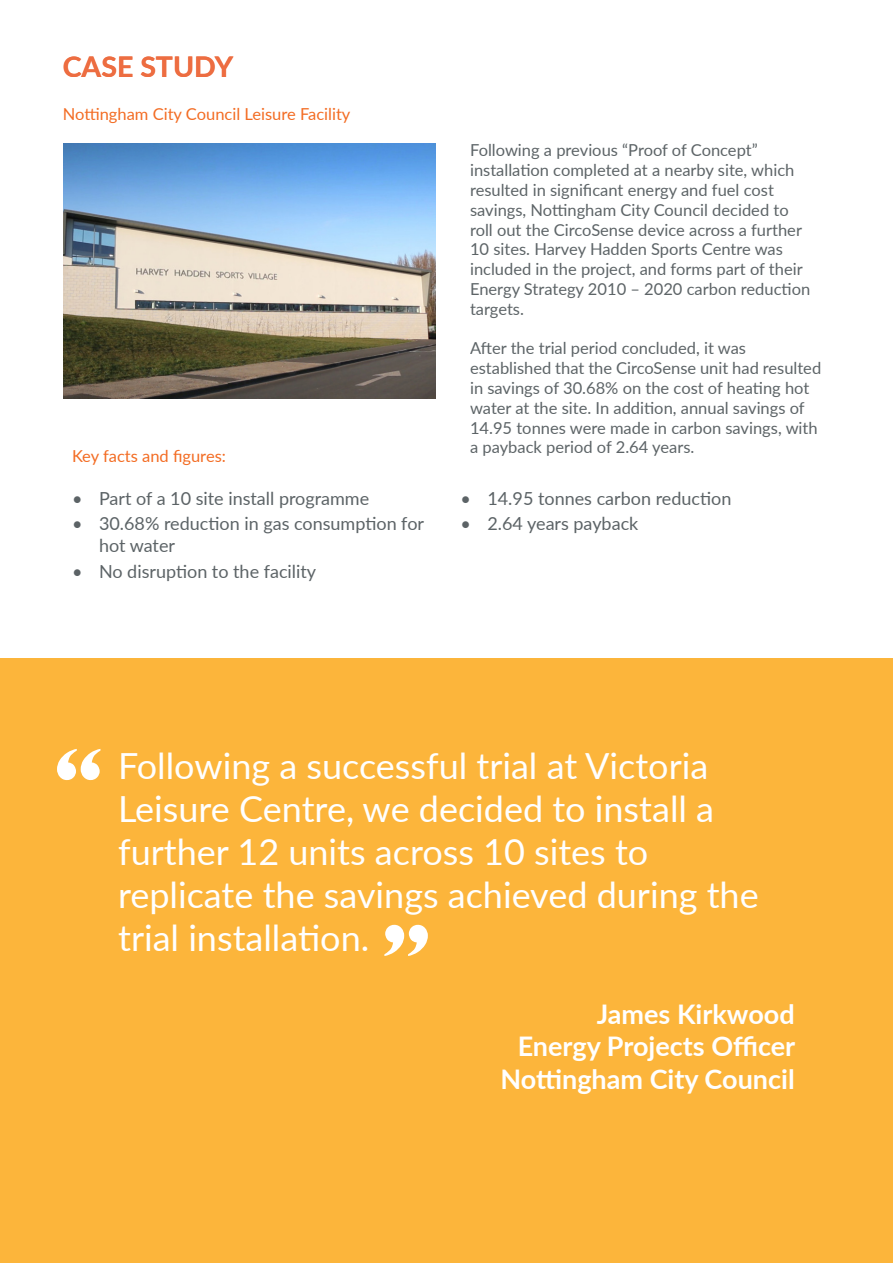
<style>
.page{position:relative;width:893px;height:1263px;background:#fff}
.page>*{position:absolute;margin:0;border:0;box-sizing:border-box;transform-origin:0 0}
.t1{font:700 108px "Perpetua Titling";color:#fff}
.t2{font:36px/43.2px "Lato";color:#fff}
.t3{font:700 28.5px "Lato";color:#ed6d41}
.t4{font:700 27px/32.4px "Lato";color:#fff;text-align:right}
.t5{font:18px/21.6px "Lato";color:#5c6366}
.t6{font:16.5px/19.8px "Lato";color:#5d6467}
.t7{font:16.5px "Lato";color:#f36c23}
</style>
<div class="page">
<div style="left:0;top:658px;width:893px;height:605px;background:#fcb53b"></div>
<img style="left:64px;top:144px;width:372px;height:254px">
<p class="t3" style="left:63px;top:45px;width:172px">CASE STUDY</p>
<p class="t7" style="left:63px;top:102px;width:289px">Nottingham City Council Leisure Facility</p>
<p class="t7" style="left:72px;top:444px;width:155px">Key facts and figures:</p>
<p class="t5" style="left:72px;top:486px;width:299px">• Part of a 10 site install programme</p>
<p class="t5" style="left:99px;top:512px;width:327px;text-indent:-27px">• 30.68% reduction in gas consumption for hot water</p>
<p class="t5" style="left:72px;top:560px;width:246px">• No disruption to the facility</p>
<p class="t6" style="left:470px;top:140px;width:342px">Following a previous “Proof of Concept” installation completed at a nearby site, which resulted in significant energy and fuel cost savings, Nottingham City Council decided to roll out the CircoSense device across a further 10 sites. Harvey Hadden Sports Centre was included in the project, and forms part of their Energy Strategy 2010 – 2020 carbon reduction targets.</p>
<p class="t6" style="left:470px;top:338px;width:353px">After the trial period concluded, it was established that the CircoSense unit had resulted in savings of 30.68% on the cost of heating hot water at the site. In addition, annual savings of 14.95 tonnes were made in carbon savings, with a payback period of 2.64 years.</p>
<p class="t5" style="left:460px;top:486px;width:272px">• 14.95 tonnes carbon reduction</p>
<p class="t5" style="left:460px;top:512px;width:179px">• 2.64 years payback</p>
<p class="t1" style="left:54px;top:721px;width:51px">“</p>
<p class="t2" style="left:118px;top:742px;width:597px">Following a successful trial at Victoria<br>Leisure Centre, we decided to install a further 12 units across 10 sites to</p>
<p class="t2" style="left:118px;top:872px;width:642px">replicate the savings achieved during the trial installation.</p>
<p class="t1" style="left:431px;top:983px;width:51px;rotate:-180deg">“</p>
<p class="t4" style="left:597px;top:997px;width:199px">James Kirkwood</p>
<p class="t4" style="left:500px;top:1029px;width:296px">Energy Projects Officer<br>Nottingham City Council</p>
</div>
